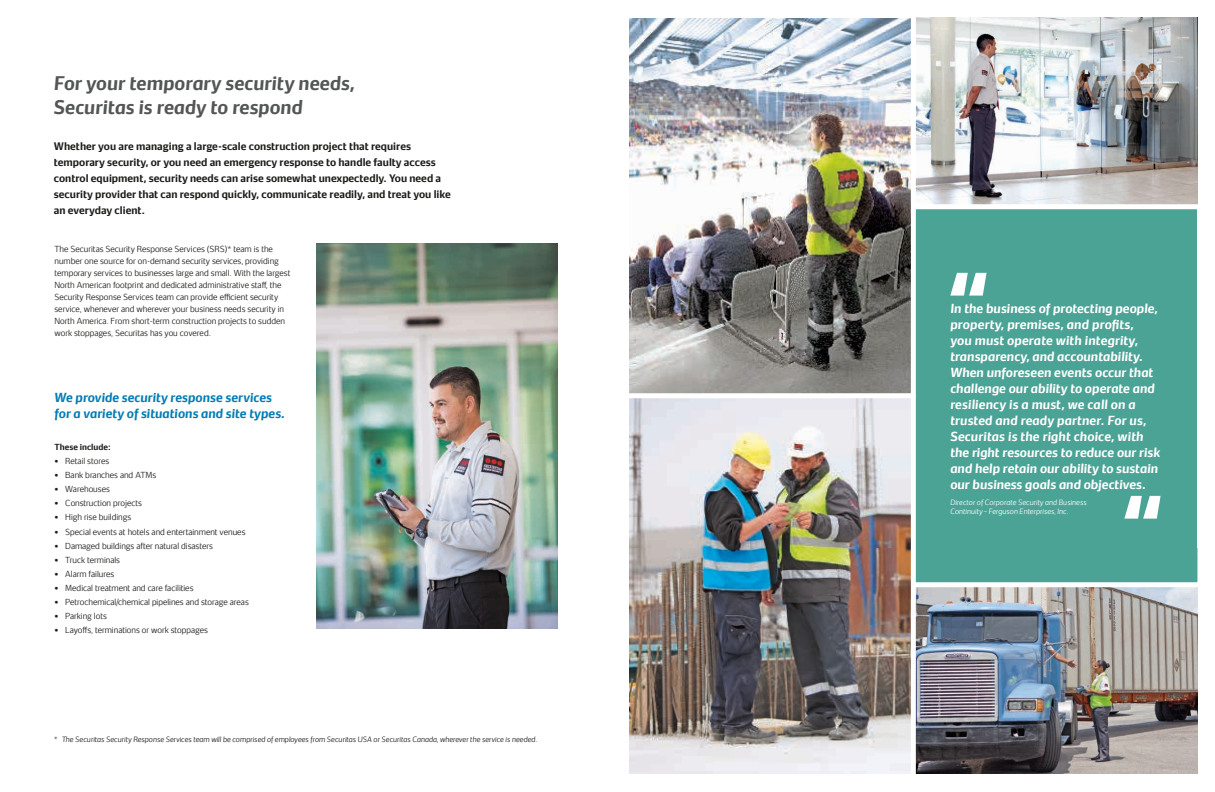
<style>
.page{position:relative;width:1215px;height:792px;background:#fff}
.page>*{position:absolute;margin:0;border:0;box-sizing:border-box;transform-origin:0 0}
.t1{font:italic 700 18px/24px "Securitas Sans TT";color:#545555}
.t2{font:italic 700 12px/16px "Securitas Sans TT";color:#fff}
.t3{font:italic 700 12px/16px "Securitas Sans TT";color:#007cb4}
.t4{font:700 10px/16px "Securitas Sans TT";color:#1c1c1a}
.t5{font:300 8px/12px "Securitas Sans TT";color:#1c1c1a}
.t6{font:700 8px "Securitas Sans TT";color:#1c1c1a}
.t7{font:italic 300 7px "Securitas Sans TT";color:#1c1c1a}
.t8{font:italic 300 7px/8.4px "Securitas Sans TT";color:#fff}
.s1{font-family:"Frutiger LT Std";font-weight:400}
</style>
<div class="page">
<img style="left:316px;top:244px;width:242px;height:385px">
<img style="left:916px;top:587px;width:281px;height:187px">
<div style="left:909px;top:207px;width:288px;height:378px;background:#4ba395"></div>
<img style="left:630px;top:18px;width:281px;height:756px">
<img style="left:916px;top:18px;width:281px;height:186px">
<svg style="left:950px;top:273px;width:37px;height:23px"></svg>
<svg style="left:1124px;top:496px;width:37px;height:23px"></svg>
<div style="left:623px;top:393px;width:292px;height:5px;background:#fff"></div>
<div style="left:911px;top:11px;width:5px;height:772px;background:#fff"></div>
<div style="left:911px;top:204px;width:299px;height:5px;background:#fff"></div>
<div style="left:911px;top:582px;width:299px;height:5px;background:#fff"></div>
<h1 class="t1" style="left:54px;top:69px;width:303px">For your temporary security needs,<br>Securitas is ready to respond</h1>
<p class="t4" style="left:54px;top:137px;width:399px">Whether you are managing a large-scale construction project that requires temporary security, or you need an emergency response to handle faulty access control equipment, security needs can arise somewhat unexpectedly. You need a security provider that can respond quickly, communicate readily, and treat you like an everyday client.</p>
<p class="t5" style="left:54px;top:242px;width:237px">The Securitas Security Response Services (SRS)* team is the number one source for on-demand security services, providing temporary services to businesses large and small. With the largest North American footprint and dedicated administrative staff, the Security Response Services team can provide efficient security service, whenever and wherever your business needs security in North America. From short-term construction projects to sudden work stoppages, Securitas has you covered.</p>
<h2 class="t3" style="left:54px;top:388px;width:232px">We provide security response services for a variety of situations and site types.</h2>
<p class="t6" style="left:54px;top:440px;width:58px">These include:</p>
<p class="t5" style="left:54px;top:454px;width:56px"><span class="s1">•</span> Retail stores</p>
<p class="t5" style="left:54px;top:468px;width:103px"><span class="s1">•</span> Bank branches and ATMs</p>
<p class="t5" style="left:54px;top:482px;width:57px"><span class="s1">•</span> Warehouses</p>
<p class="t5" style="left:54px;top:496px;width:89px"><span class="s1">•</span> Construction projects</p>
<p class="t5" style="left:54px;top:511px;width:78px"><span class="s1">•</span> High rise buildings</p>
<p class="t5" style="left:54px;top:525px;width:193px"><span class="s1">•</span> Special events at hotels and entertainment venues</p>
<p class="t5" style="left:54px;top:539px;width:160px"><span class="s1">•</span> Damaged buildings after natural disasters</p>
<p class="t5" style="left:54px;top:553px;width:67px"><span class="s1">•</span> Truck terminals</p>
<p class="t5" style="left:54px;top:567px;width:61px"><span class="s1">•</span> Alarm failures</p>
<p class="t5" style="left:54px;top:581px;width:141px"><span class="s1">•</span> Medical treatment and care facilities</p>
<p class="t5" style="left:54px;top:595px;width:196px"><span class="s1">•</span> Petrochemical/chemical pipelines and storage areas</p>
<p class="t5" style="left:54px;top:609px;width:54px"><span class="s1">•</span> Parking lots</p>
<p class="t5" style="left:54px;top:623px;width:155px"><span class="s1">•</span> Layoffs, terminations or work stoppages</p>
<p class="t7" style="left:54px;top:733px;width:485px">* The Securitas Security Response Services team will be comprised of employees from Securitas USA or Securitas Canada, wherever the service is needed.</p>
<p class="t2" style="left:950px;top:299px;width:211px">In the business of protecting people, property, premises, and profits,<br>you must operate with integrity, transparency, and accountability.<br>When unforeseen events occur that challenge our ability to operate and resiliency is a must, we call on a trusted and ready partner. For us, Securitas is the right choice, with the right resources to reduce our risk and help retain our ability to sustain our business goals and objectives.</p>
<p class="t8" style="left:950px;top:498px;width:138px">Director of Corporate Security and Business<br>Continuity – Ferguson Enterprises, Inc.</p>
</div>
